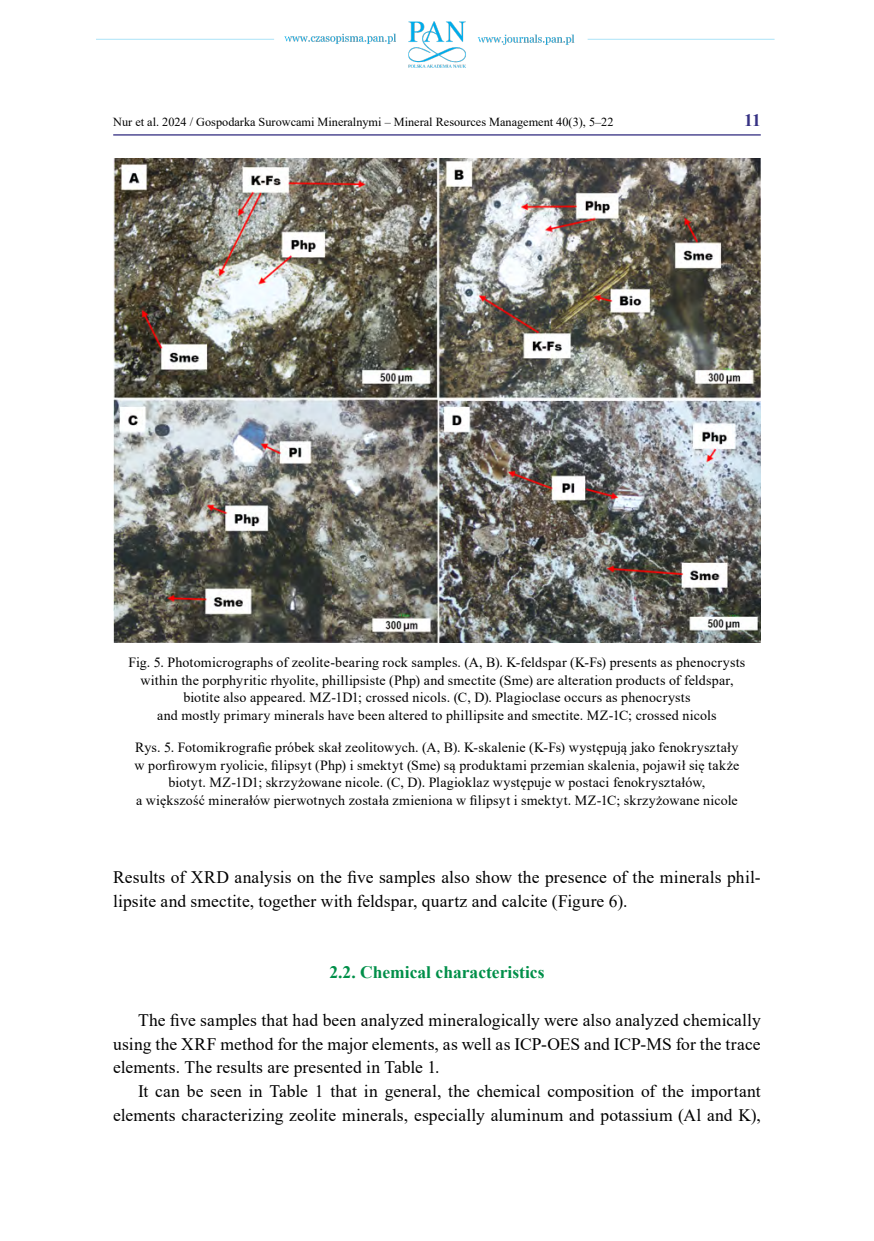
<style>
.page{position:relative;width:874px;height:1241px;background:#fff}
.page>*{position:absolute;margin:0;border:0;box-sizing:border-box;transform-origin:0 0}
.t1{font:17.5px/23.8px "Times New Roman";letter-spacing:.005em;color:#000}
.t2{font:700 17.5px "Times New Roman";color:#008f49}
.t3{font:700 17.5px "Times New Roman";color:#363183}
.t4{font:14px/17.5px "Times New Roman";letter-spacing:.015em;color:#000;text-align:center}
.t5{font:12.25px "Times New Roman";color:#000}
</style>
<div class="page">
<img style="left:96px;top:21px;width:679px;height:47px">
<hr style="left:113px;top:134px;width:647px;height:1px;background:#363183">
<img style="left:113px;top:159px;width:647px;height:483px">
<p class="t5" style="left:113px;top:113px;width:501px">Nur et al. 2024 / Gospodarka Surowcami Mineralnymi – Mineral Resources Management 40(3), 5–22</p>
<p class="t3" style="left:743px;top:107px;width:18px">11</p>
<p class="t4" style="left:128px;top:653px;width:618px">Fig. 5. Photomicrographs of zeolite-bearing rock samples. (A, B). K-feldspar (K-Fs) presents as phenocrysts within the porphyritic rhyolite, phillipsiste (Php) and smectite (Sme) are alteration products of feldspar, biotite also appeared. MZ-1D1; crossed nicols. (C, D). Plagioclase occurs as phenocrysts<br>and mostly primary minerals have been altered to phillipsite and smectite. MZ-1C; crossed nicols</p>
<p class="t4" style="left:134px;top:738px;width:606px">Rys. 5. Fotomikrografie próbek skał zeolitowych. (A, B). K-skalenie (K-Fs) występują jako fenokryształy w porfirowym ryolicie, filipsyt (Php) i smektyt (Sme) są produktami przemian skalenia, pojawił się także biotyt. MZ-1D1; skrzyżowane nicole. (C, D). Plagioklaz występuje w postaci fenokryształów,<br>a większość minerałów pierwotnych została zmieniona w filipsyt i smektyt. MZ-1C; skrzyżowane nicole</p>
<p class="t1" style="left:113px;top:864px;width:648px">Results of XRD analysis on the five samples also show the presence of the minerals phil&shy;lipsite and smectite, together with feldspar, quartz and calcite (Figure 6).</p>
<p class="t2" style="left:329px;top:959px;width:216px">2.2. Chemical characteristics</p>
<p class="t1" style="left:113px;top:1007px;width:648px;text-align:justify;text-indent:25px">The five samples that had been analyzed mineralogically were also analyzed chemically using the XRF method for the major elements, as well as ICP-OES and ICP-MS for the trace elements. The results are presented in Table 1.</p>
<p class="t1" style="left:113px;top:1078px;width:648px;text-align:right">It can be seen in Table 1 that in general, the chemical composition of the important elements characterizing zeolite minerals, especially aluminum and potassium (Al and K),</p>
</div>
